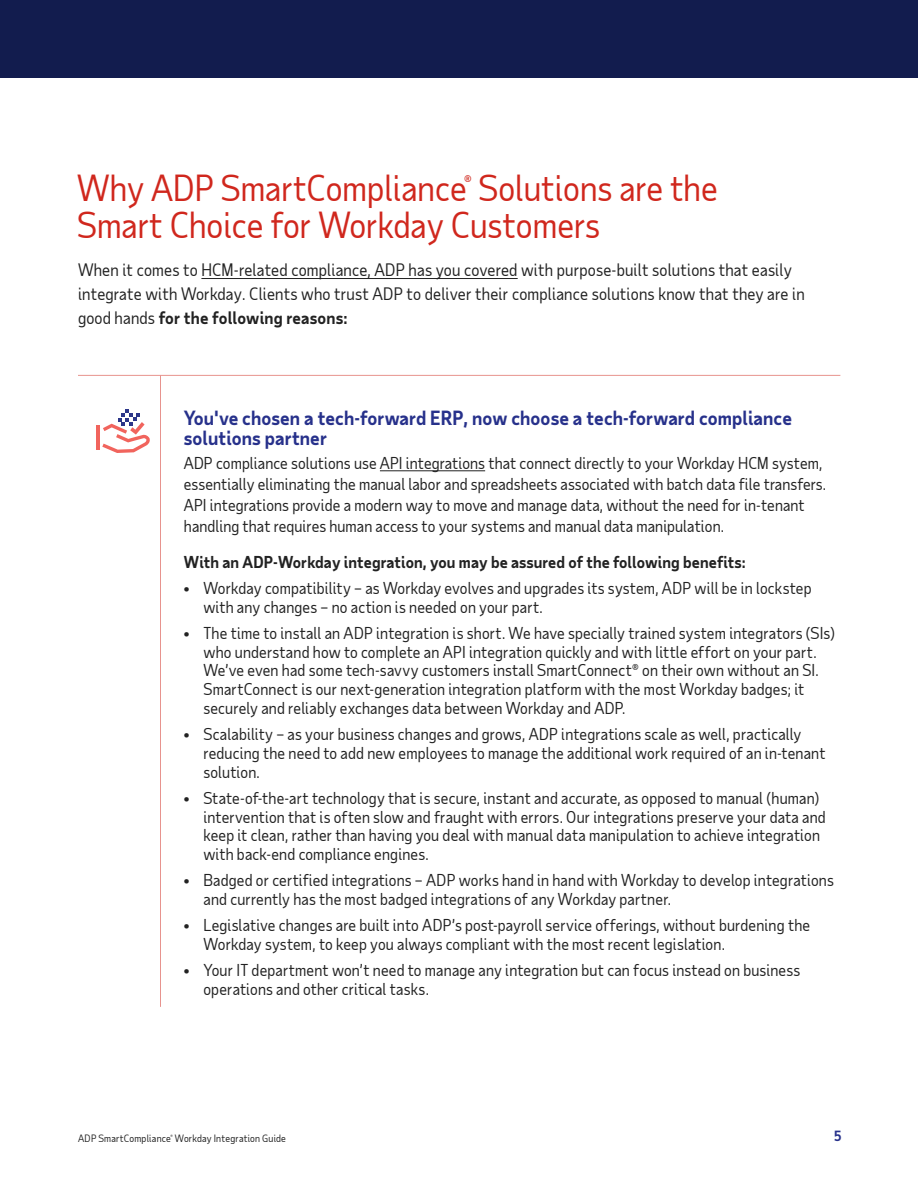
<style>
.page{position:relative;width:918px;height:1188px;background:#fff}
.page>*{position:absolute;margin:0;border:0;box-sizing:border-box;transform-origin:0 0}
.t1{font:34.5px/37.5px "Taub Sans";color:#d0271d}
.t2{font:700 18.75px/19.5px "Taub Sans";letter-spacing:.005em;color:#27318b}
.t3{font:16.5px/24px "Taub Sans";letter-spacing:.01em;color:#222}
.t4{font:15.75px/18.8px "Taub Sans";letter-spacing:.01em;color:#222}
.t5{font:700 15.75px "Taub Sans";letter-spacing:.005em;color:#222}
.t6{font:700 13.5px "Taub Sans";color:#27318b}
.t7{font:9.75px "Taub Sans";letter-spacing:.025em;color:#222}
.s1{font-weight:700}
</style>
<div class="page">
<hr style="left:201px;top:278px;width:317px;height:1px;background:#222">
<hr style="left:78px;top:375px;width:762px;height:1px;background:#e8938e">
<hr style="left:160px;top:376px;width:1px;height:631px;background:#d0271d">
<hr style="left:380px;top:470px;width:105px;height:1px;background:#222">
<hr style="left:96px;top:425px;width:3px;height:24px;background:#f1645d">
<svg style="left:102px;top:410px;width:48px;height:43px"></svg>
<div style="left:0;top:0;width:918px;height:78px;background:#121c4e"></div>
<h1 class="t1" style="left:77px;top:168px;width:642px">Why ADP SmartCompliance<sup>®</sup> Solutions are the<br>Smart Choice for Workday Customers</h1>
<p class="t3" style="left:78px;top:258px;width:728px">When it comes to HCM-related compliance, ADP has you covered with purpose-built solutions that easily integrate with Workday. Clients who trust ADP to deliver their compliance solutions know that they are in good hands <span class="s1">for the following reasons:</span></p>
<p class="t2" style="left:184px;top:408px;width:610px">You've chosen a tech-forward ERP, now choose a tech-forward compliance solutions partner</p>
<p class="t4" style="left:184px;top:452px;width:644px;line-height:21px">ADP compliance solutions use API integrations that connect directly to your Workday HCM system, essentially eliminating the manual labor and spreadsheets associated with batch data file transfers.<br>API integrations provide a modern way to move and manage data, without the need for in-tenant handling that requires human access to your systems and manual data manipulation.</p>
<p class="t5" style="left:184px;top:552px;width:563px">With an ADP-Workday integration, you may be assured of the following benefits:</p>
<p class="t4" style="left:203px;top:578px;width:610px;text-indent:-19px">• Workday compatibility – as Workday evolves and upgrades its system, ADP will be in lockstep with any changes – no action is needed on your part.</p>
<p class="t4" style="left:203px;top:623px;width:633px;text-indent:-19px">• The time to install an ADP integration is short. We have specially trained system integrators (SIs) who understand how to complete an API integration quickly and with little effort on your part.<br>We’ve even had some tech-savvy customers install SmartConnect® on their own without an SI.<br>SmartConnect is our next-generation integration platform with the most Workday badges; it securely and reliably exchanges data between Workday and ADP.</p>
<p class="t4" style="left:203px;top:725px;width:624px;text-indent:-19px">• Scalability – as your business changes and grows, ADP integrations scale as well, practically reducing the need to add new employees to manage the additional work required of an in-tenant solution.</p>
<p class="t4" style="left:203px;top:788px;width:624px;text-indent:-19px">• State-of-the-art technology that is secure, instant and accurate, as opposed to manual (human) intervention that is often slow and fraught with errors. Our integrations preserve your data and keep it clean, rather than having you deal with manual data manipulation to achieve integration with back-end compliance engines.</p>
<p class="t4" style="left:203px;top:871px;width:632px;text-indent:-19px">• Badged or certified integrations – ADP works hand in hand with Workday to develop integrations and currently has the most badged integrations of any Workday partner.</p>
<p class="t4" style="left:203px;top:916px;width:608px;text-indent:-19px">• Legislative changes are built into ADP’s post-payroll service offerings, without burdening the<br>Workday system, to keep you always compliant with the most recent legislation.</p>
<p class="t4" style="left:203px;top:961px;width:598px;text-indent:-19px">• Your IT department won’t need to manage any integration but can focus instead on business operations and other critical tasks.</p>
<p class="t7" style="left:78px;top:1132px;width:210px">ADP SmartCompliance<sup>®</sup> Workday Integration Guide</p>
<p class="t6" style="left:834px;top:1127px;width:9px">5</p>
</div>
